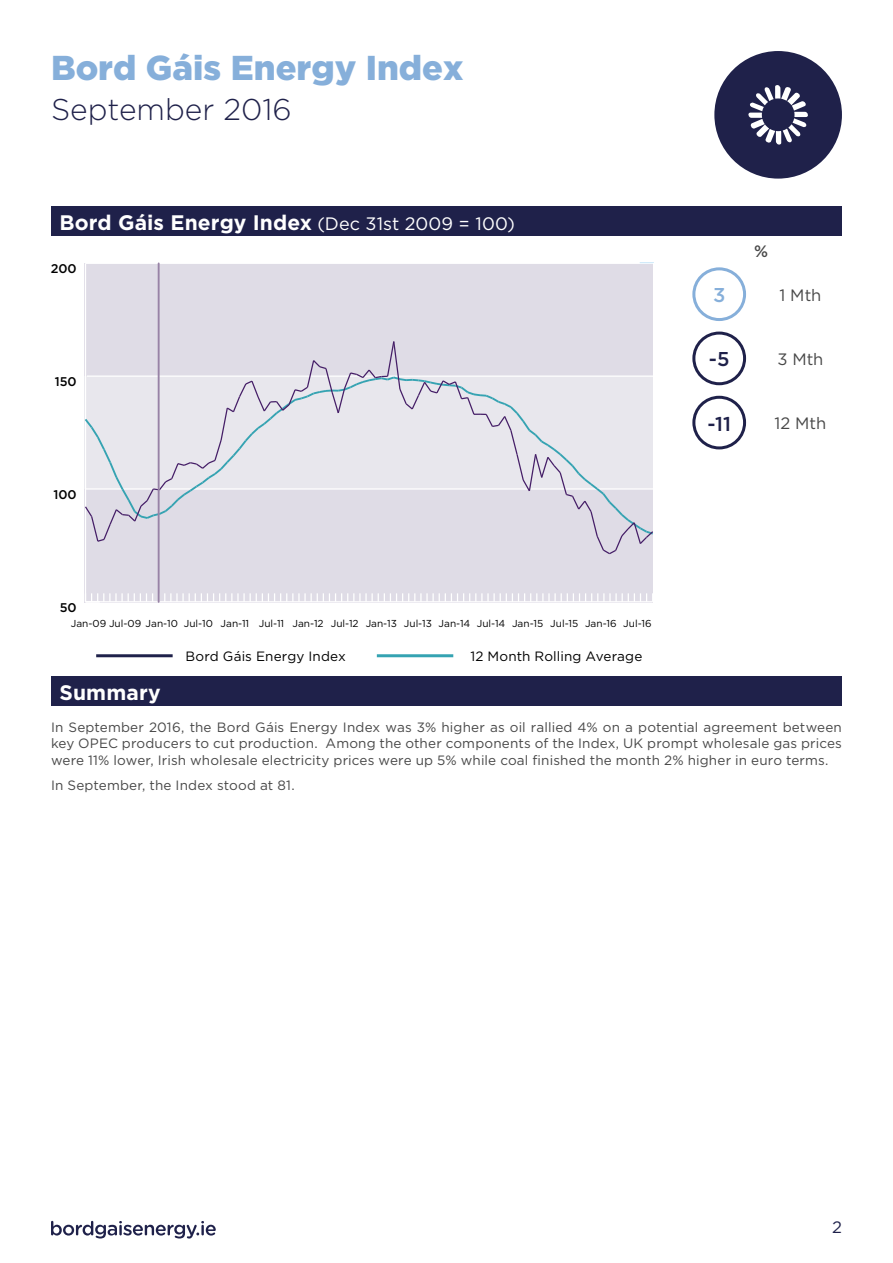
<style>
.page{position:relative;width:893px;height:1263px;background:#fff}
.page>*{position:absolute;margin:0;border:0;box-sizing:border-box;transform-origin:0 0}
.t1{font:900 34.5px "Gotham";color:#86afda}
.t2{font:300 30px "Gotham";color:#1f214a}
.t3{font:700 21px "Gotham";letter-spacing:.005em;color:#fff}
.t4{font:500 19.95px "Gotham";color:#1f214a}
.t5{font:500 19.95px "Gotham";color:#86afda}
.t6{font:16.5px "Gotham";color:#484848}
.t7{font:16.5px "Gotham";color:#1f214a}
.t8{font:500 16.5px "Gotham";color:#484848}
.t9{font:13.5px/16.5px "Gotham";letter-spacing:.01em;color:#484848;text-align:justify}
.t10{font:13.5px "Gotham";letter-spacing:.01em;color:#000}
.t11{font:500 12.6px "Gotham";color:#000}
.t12{font:10.05px "Gotham";color:#000}
.s1{font-weight:400;font-size:18px}
</style>
<div class="page">
<svg style="left:51px;top:1221px;width:165px;height:17px"></svg>
<div style="left:51px;top:206px;width:791px;height:30px;background:#1f214a"></div>
<div style="left:51px;top:676px;width:791px;height:30px;background:#1f214a"></div>
<hr style="left:96px;top:654px;width:77px;height:3px;background:#1f214a">
<hr style="left:377px;top:654px;width:76px;height:3px;background:#35a3b2">
<svg style="left:84px;top:262px;width:570px;height:341px;background:#dfdee7"></svg>
<hr style="left:158px;top:263px;width:2px;height:339px;background:#9883a6">
<div style="left:692px;top:396px;width:54px;height:53px;border:3px solid #1f214a;border-radius:50%"></div>
<div style="left:714px;top:51px;width:128px;height:128px;background:#1f214a;border-radius:50%"></div>
<svg style="left:748px;top:85px;width:60px;height:60px"></svg>
<div style="left:692px;top:332px;width:54px;height:53px;border:3px solid #1f214a;border-radius:50%"></div>
<div style="left:692px;top:267px;width:54px;height:54px;border:3px solid #86afda;border-radius:50%"></div>
<h1 class="t1" style="left:51px;top:47px;width:414px">Bord Gáis Energy Index</h1>
<h2 class="t2" style="left:51px;top:90px;width:242px">September 2016</h2>
<h3 class="t3" style="left:60px;top:210px;width:457px">Bord Gáis Energy Index <span class="s1">(Dec 31st 2009 = 100)</span></h3>
<p class="t11" style="left:51px;top:261px;width:27px">200</p>
<p class="t11" style="left:55px;top:373px;width:23px">150</p>
<p class="t11" style="left:53px;top:486px;width:25px">100</p>
<p class="t11" style="left:60px;top:599px;width:18px">50</p>
<p class="t12" style="left:71px;top:617px;width:582px">Jan-09 Jul-09 Jan-10 Jul-10 Jan-11 Jul-11 Jan-12 Jul-12 Jan-13 Jul-13 Jan-14 Jul-14 Jan-15 Jul-15 Jan-16 Jul-16</p>
<h3 class="t3" style="left:60px;top:680px;width:103px">Summary</h3>
<p class="t10" style="left:185px;top:649px;width:162px">Bord Gáis Energy Index</p>
<p class="t10" style="left:470px;top:649px;width:174px">12 Month Rolling Average</p>
<h3 class="t5" style="left:713px;top:282px;width:14px">3</h3>
<h3 class="t4" style="left:709px;top:346px;width:22px">-5</h3>
<p class="t8" style="left:754px;top:240px;width:16px">%</p>
<p class="t6" style="left:779px;top:286px;width:43px">1 Mth</p>
<p class="t6" style="left:777px;top:350px;width:48px">3 Mth</p>
<h3 class="t4" style="left:707px;top:410px;width:25px">-11</h3>
<p class="t6" style="left:774px;top:414px;width:53px">12 Mth</p>
<p class="t9" style="left:51px;top:718px;width:792px">In September 2016, the Bord Gáis Energy Index was 3% higher as oil rallied 4% on a potential agreement between key OPEC producers to cut production. Among the other components of the Index, UK prompt wholesale gas prices were 11% lower, Irish wholesale electricity prices were up 5% while coal finished the month 2% higher in euro terms.</p>
<p class="t9" style="left:51px;top:776px;width:245px">In September, the Index stood at 81.</p>
<p class="t7" style="left:832px;top:1218px;width:11px">2</p>
</div>
